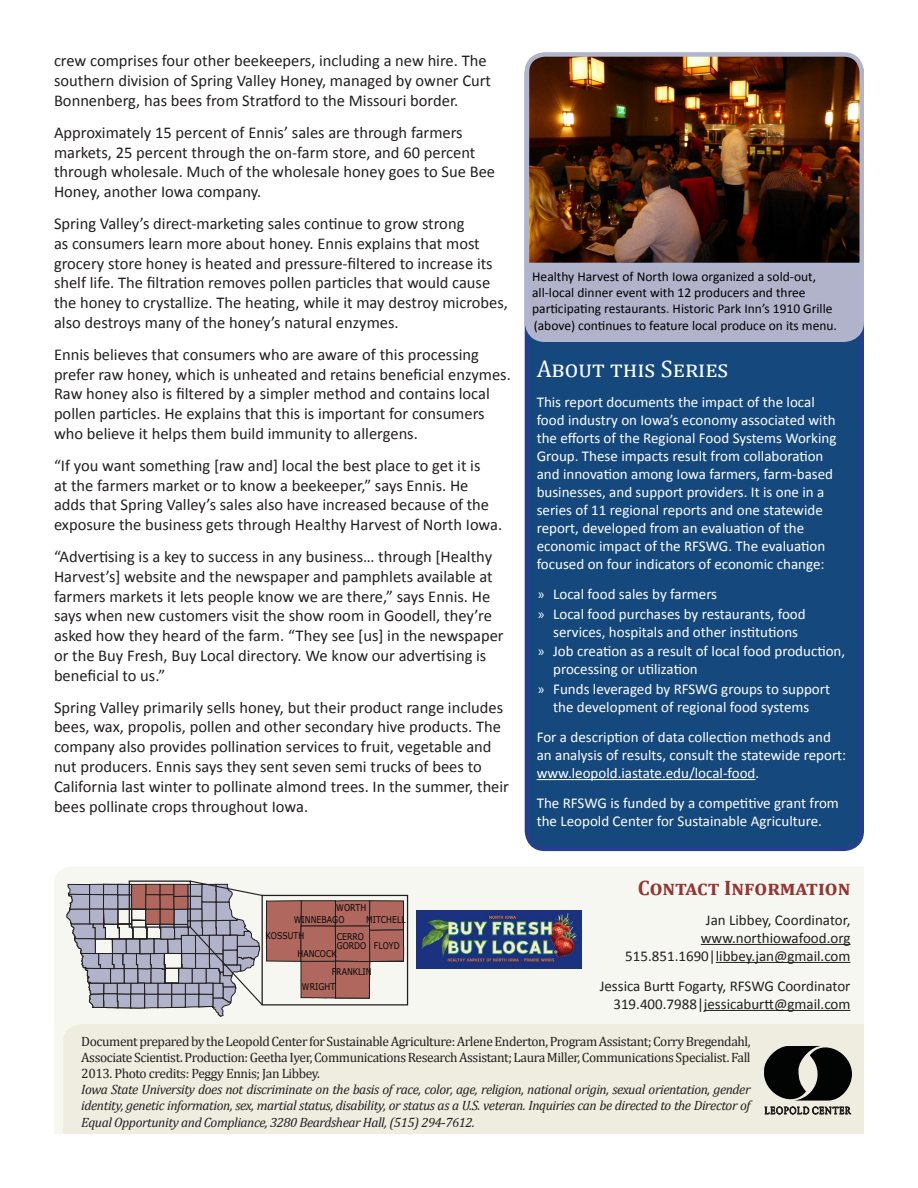
<style>
.page{position:relative;width:918px;height:1188px;background:#fff}
.page>*{position:absolute;margin:0;border:0;box-sizing:border-box;transform-origin:0 0}
.t1{font:24px "Cambria";color:#fff}
.t2{font:700 21px "Cambria";color:#953534}
.t3{font:16.5px/19.8px "Calibri";color:#231f20}
.t4{font:15px/18px "Calibri";color:#fff}
.t5{font:15px "Calibri";color:#231f20}
.t6{font:italic 13.5px/16.2px "Cambria";letter-spacing:-.03em;color:#231f20;text-align:justify}
.t7{font:13.5px/16.2px "Cambria";letter-spacing:-.03em;color:#231f20;text-align:justify}
.t8{font:13.5px/16.2px "Calibri";color:#000}
.t9{font:9.3px/9px "Verdana";color:#050504;scale:.84 1}
.s1{color:#231f20}
.s2{font-family:"Myriad Pro"}
</style>
<div class="page">
<div style="left:54px;top:867px;width:810px;height:267px;background:#f6f7f0"></div>
<hr style="left:701px;top:944px;width:149px;height:1px;background:#231f20">
<hr style="left:716px;top:962px;width:134px;height:1px;background:#231f20">
<hr style="left:704px;top:1010px;width:146px;height:1px;background:#231f20">
<svg style="left:66px;top:872px;width:338px;height:145px"></svg>
<div style="left:129px;top:881px;width:62px;height:47px;border:1px solid #231f20"></div>
<div style="left:262px;top:895px;width:146px;height:111px;border:1px solid #231f20"></div>
<div style="left:527px;top:56px;width:335px;height:793px;background:#15497e;border-radius:18px"></div>
<hr style="left:537px;top:779px;width:218px;height:1px;background:#fff">
<div style="left:525px;top:54px;width:339px;height:797px;border:4px solid #253f8e;border-radius:18px"></div>
<div style="left:527px;top:206px;width:335px;height:134px;background:#b1b3cb;border-radius:18px"></div>
<div style="left:525px;top:204px;width:339px;height:138px;border:4px solid #b0b4cc;border-radius:18px"></div>
<img style="left:524px;top:52px;width:340px;height:217px">
<div style="left:63px;top:1024px;width:801px;height:110px;background:#efede0"></div>
<svg style="left:764px;top:1037px;width:88px;height:78px;background:#6b6b65"></svg>
<img style="left:416px;top:911px;width:166px;height:57px">
<p class="t3" style="left:54px;top:51px;width:439px">crew comprises four other beekeepers, including a new hire. The southern division of Spring Valley Honey, managed by owner Curt<br>Bonnenberg, has bees from Stratford to the Missouri border.</p>
<p class="t3" style="left:54px;top:122px;width:443px">Approximately 15 percent of Ennis’ sales are through farmers markets, 25 percent through the on-farm store, and 60 percent through wholesale. Much of the wholesale honey goes to Sue Bee Honey, another Iowa company.</p>
<p class="t3" style="left:54px;top:214px;width:456px">Spring Valley’s direct-marketing sales continue to grow strong<br>as consumers learn more about honey. Ennis explains that most grocery store honey is heated and pressure-filtered to increase its shelf life. The filtration removes pollen particles that would cause the honey to crystallize. The heating, while it may destroy microbes, also destroys many of the honey’s natural enzymes.</p>
<p class="t3" style="left:54px;top:344px;width:458px">Ennis believes that consumers who are aware of this processing prefer raw honey, which is unheated and retains beneficial enzymes.<br>Raw honey also is filtered by a simpler method and contains local pollen particles. He explains that this is important for consumers who believe it helps them build immunity to allergens.</p>
<p class="t3" style="left:54px;top:455px;width:450px">“If you want something [raw and] local the best place to get it is<br>at the farmers market or to know a beekeeper,” says Ennis. He adds that Spring Valley’s sales also have increased because of the exposure the business gets through Healthy Harvest of North Iowa.</p>
<p class="t3" style="left:54px;top:547px;width:451px">“Advertising is a key to success in any business… through [Healthy Harvest’s] website and the newspaper and pamphlets available at farmers markets it lets people know we are there,” says Ennis. He says when new customers visit the show room in Goodell, they’re asked how they heard of the farm. “They see [us] in the newspaper or the Buy Fresh, Buy Local directory. We know our advertising is beneficial to us.”</p>
<p class="t3" style="left:54px;top:697px;width:457px">Spring Valley primarily sells honey, but their product range includes bees, wax, propolis, pollen and other secondary hive products. The company also provides pollination services to fruit, vegetable and nut producers. Ennis says they sent seven semi trucks of bees to California last winter to pollinate almond trees. In the summer, their bees pollinate crops throughout Iowa.</p>
<p class="t9" style="left:336px;top:903px;width:37px">WORTH</p>
<p class="t9" style="left:294px;top:915px;width:62px">WINNEBAGO</p>
<p class="t9" style="left:366px;top:915px;width:49px">MITCHELL</p>
<p class="t9" style="left:265px;top:931px;width:48px">KOSSUTH</p>
<p class="t9" style="left:337px;top:932px;width:77px">CERRO<br>GORDO FLOYD</p>
<p class="t9" style="left:332px;top:967px;width:49px">FRANKLIN</p>
<p class="t9" style="left:297px;top:949px;width:48px">HANCOCK</p>
<p class="t9" style="left:302px;top:982px;width:41px">WRIGHT</p>
<p class="t8" style="left:532px;top:269px;width:306px">Healthy Harvest of North Iowa organized a sold-out, all-local dinner event with 12 producers and three participating restaurants<span class="s1">.</span> Historic Park Inn’s 1910 Grille (above) continues to feature local produce on its menu.</p>
<p class="t1" style="left:537px;top:355px;width:193px">About this Series</p>
<p class="t4" style="left:537px;top:393px;width:301px">This report documents the impact of the local food industry on Iowa’s economy associated with the efforts of the Regional Food Systems Working Group. These impacts result from collaboration and innovation among Iowa farmers, farm-based businesses, and support providers. It is one in a series of 11 regional reports and one statewide report, developed from an evaluation of the economic impact of the RFSWG. The evaluation focused on four indicators of economic change:</p>
<p class="t4" style="left:538px;top:585px;width:180px"><span class="s2">»</span> Local food sales by farmers</p>
<p class="t4" style="left:538px;top:605px;width:269px;text-align:center"><span class="s2">»</span> Local food purchases by restaurants, food services, hospitals and other institutions</p>
<p class="t4" style="left:553px;top:642px;width:294px;text-indent:-15px"><span class="s2">»</span> Job creation as a result of local food production, processing or utilization</p>
<p class="t4" style="left:538px;top:680px;width:293px;text-align:center"><span class="s2">»</span> Funds leveraged by RFSWG groups to support the development of regional food systems</p>
<p class="t4" style="left:537px;top:728px;width:311px">For a description of data collection methods and an analysis of results, consult the statewide report: www.leopold.iastate.edu/local-food.</p>
<p class="t4" style="left:537px;top:794px;width:304px">The RFSWG is funded by a competitive grant from the Leopold Center for Sustainable Agriculture.</p>
<p class="t2" style="left:638px;top:873px;width:214px">Contact Information</p>
<p class="t5" style="left:706px;top:910px;width:146px">Jan Libbey, Coordinator,</p>
<p class="t5" style="left:701px;top:928px;width:151px">www.northiowafood.org</p>
<p class="t5" style="left:625px;top:946px;width:227px">515.851.1690|libbey.jan@gmail.com</p>
<p class="t5" style="left:600px;top:976px;width:252px">Jessica Burtt Fogarty, RFSWG Coordinator</p>
<p class="t5" style="left:613px;top:994px;width:239px">319.400.7988|jessicaburtt@gmail.com</p>
<p class="t7" style="left:81px;top:1033px;width:671px">Document prepared by the Leopold Center for Sustainable Agriculture: Arlene Enderton, Program Assistant; Corry Bregendahl, Associate Scientist. Production: Geetha Iyer, Communications Research Assistant; Laura Miller, Communications Specialist. Fall 2013. Photo credits: Peggy Ennis; Jan Libbey.</p>
<p class="t6" style="left:81px;top:1081px;width:671px">Iowa State University does not discriminate on the basis of race, color, age, religion, national origin, sexual orientation, gender identity, genetic information, sex, martial status, disability, or status as a U.S. veteran. Inquiries can be directed to the Director of Equal Opportunity and Compliance, 3280 Beardshear Hall, (515) 294-7612.</p>
</div>
